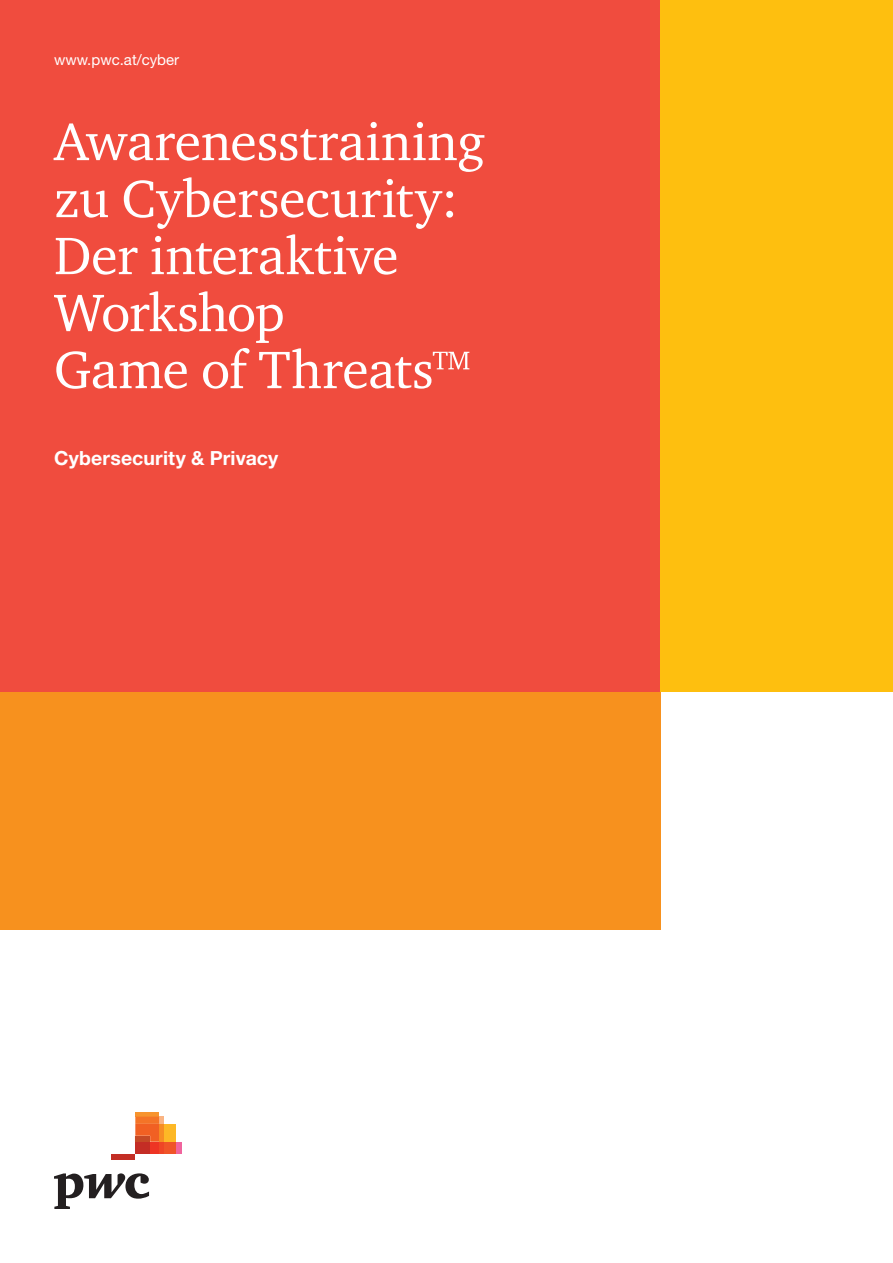
<style>
.page{position:relative;width:893px;height:1263px;background:#fff}
.page>*{position:absolute;margin:0;border:0;box-sizing:border-box;transform-origin:0 0}
.t1{font:54px/57px "ITC Charter Com";letter-spacing:-.01em;color:#fff}
.t2{font:700 19.5px "Helvetica Neue LT Pro";letter-spacing:.005em;color:#fff}
.t3{font:15px "Helvetica Neue LT Pro";color:#fff}
</style>
<div class="page">
<div style="left:0;top:691px;width:661px;height:239px;background:#f7911e"></div>
<div style="left:0;top:0;width:661px;height:691px;background:#f04c3e"></div>
<div style="left:661px;top:0;width:232px;height:691px;background:#febf0f"></div>
<svg style="left:54px;top:1173px;width:95px;height:36px"></svg>
<div style="left:176px;top:1142px;width:6px;height:11px;background:#f0649d"></div>
<div style="left:159px;top:1116px;width:5px;height:8px;background:#fab483"></div>
<hr style="left:135px;top:1112px;width:24px;height:4px;background:#f7942e">
<div style="left:164px;top:1124px;width:12px;height:18px;background:#fdb826"></div>
<div style="left:164px;top:1142px;width:12px;height:11px;background:#f05428"></div>
<div style="left:159px;top:1124px;width:5px;height:18px;background:#f78d23"></div>
<div style="left:159px;top:1142px;width:5px;height:11px;background:#ef4526"></div>
<svg style="left:135px;top:1116px;width:24px;height:26px"></svg>
<div style="left:150px;top:1142px;width:9px;height:11px;background:#ee3424"></div>
<div style="left:135px;top:1136px;width:15px;height:6px;background:#c54a26"></div>
<div style="left:135px;top:1142px;width:15px;height:11px;background:#c42d25"></div>
<div style="left:112px;top:1153px;width:23px;height:6px;background:#c32e25"></div>
<p class="t3" style="left:54px;top:50px;width:127px">www.pwc.at/cyber</p>
<p class="t1" style="left:54px;top:112px;width:432px">Awarenesstraining zu Cybersecurity:</p>
<p class="t1" style="left:54px;top:226px;width:418px">Der interaktive<br>Workshop<br>Game of Threats™</p>
<p class="t2" style="left:54px;top:446px;width:226px">Cybersecurity &amp; Privacy</p>
</div>
